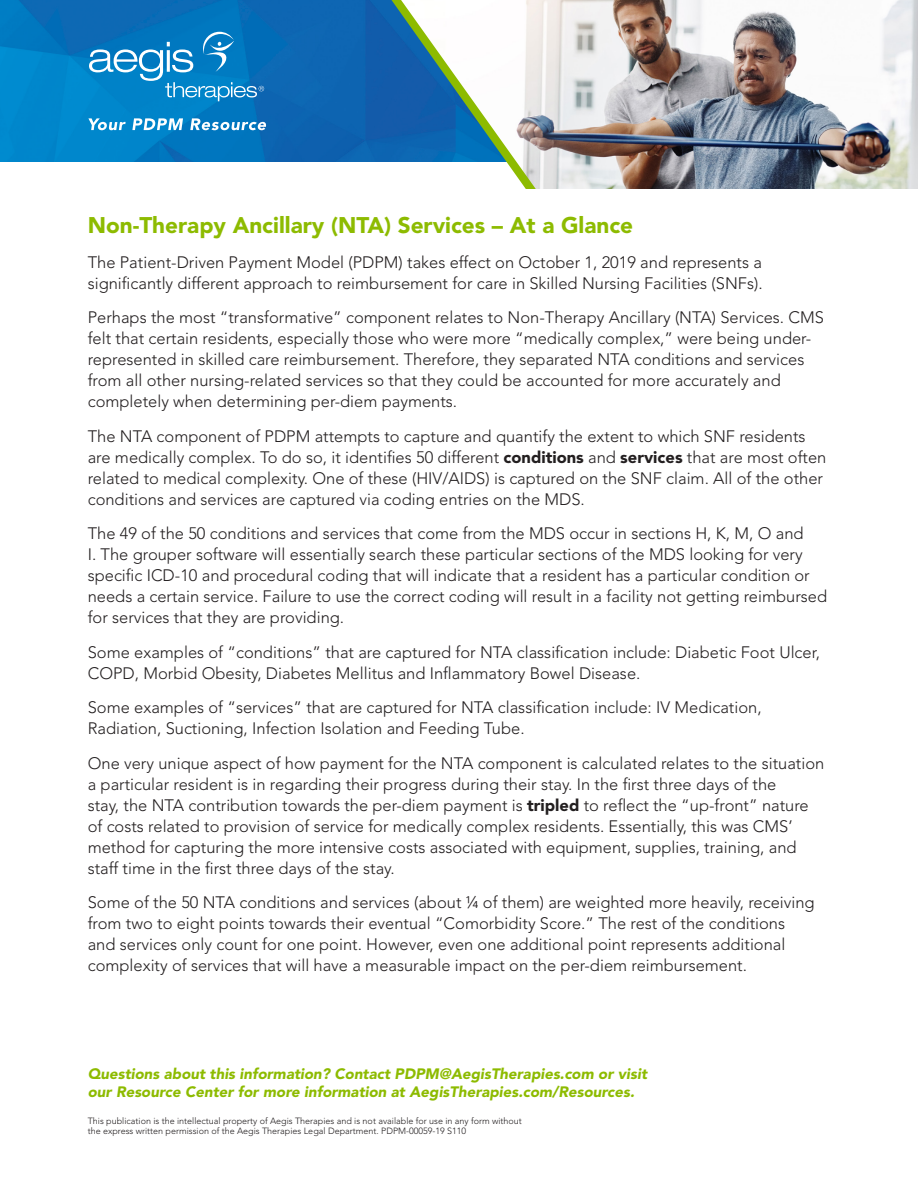
<style>
.page{position:relative;width:918px;height:1188px;background:#fff}
.page>*{position:absolute;margin:0;border:0;box-sizing:border-box;transform-origin:0 0}
.t1{font:900 22.5px "Avenir";color:#8dbb00}
.body{font:300 16.5px/21px "Avenir";color:#231f20}
.green_header{font:italic 900 15px/18px "Avenir";color:#8dbb00}
.body-2{font:300 9px/10.8px "Avenir";color:#231f20}
.s1{font-weight:900}
</style>
<div class="page">
<img style="left:0;top:0;width:391px;height:162px">
<svg style="left:89px;top:32px;width:175px;height:69px;background:#228bc9"></svg>
<svg style="left:88px;top:118px;width:178px;height:12px"></svg>
<img style="left:536px;top:0;width:382px;height:189px">
<svg style="left:391px;top:0;width:145px;height:189px"></svg>
<p class="t1" style="left:88px;top:212px;width:547px">Non-Therapy Ancillary (NTA) Services – At a Glance</p>
<p class="body" style="left:88px;top:251px;width:676px">The Patient-Driven Payment Model (PDPM) takes effect on October 1, 2019 and represents a significantly different approach to reimbursement for care in Skilled Nursing Facilities (SNFs).</p>
<p class="body" style="left:88px;top:307px;width:738px">Perhaps the most “transformative” component relates to Non-Therapy Ancillary (NTA) Services. CMS felt that certain residents, especially those who were more “medically complex,” were being under&shy;represented in skilled care reimbursement. Therefore, they separated NTA conditions and services from all other nursing-related services so that they could be accounted for more accurately and completely when determining per-diem payments.</p>
<p class="body" style="left:88px;top:425px;width:740px">The NTA component of PDPM attempts to capture and quantify the extent to which SNF residents are medically complex. To do so, it identifies 50 different <span class="s1">conditions</span> and <span class="s1">services</span> that are most often related to medical complexity. One of these (HIV/AIDS) is captured on the SNF claim. All of the other conditions and services are captured via coding entries on the MDS.</p>
<p class="body" style="left:88px;top:523px;width:741px">The 49 of the 50 conditions and services that come from the MDS occur in sections H, K, M, O and<br>I. The grouper software will essentially search these particular sections of the MDS looking for very specific ICD-10 and procedural coding that will indicate that a resident has a particular condition or needs a certain service. Failure to use the correct coding will result in a facility not getting reimbursed for services that they are providing.</p>
<p class="body" style="left:88px;top:641px;width:734px">Some examples of “conditions” that are captured for NTA classification include: Diabetic Foot Ulcer,<br>COPD, Morbid Obesity, Diabetes Mellitus and Inflammatory Bowel Disease.</p>
<p class="body" style="left:88px;top:697px;width:675px">Some examples of “services” that are captured for NTA classification include: IV Medication,<br>Radiation, Suctioning, Infection Isolation and Feeding Tube.</p>
<p class="body" style="left:88px;top:752px;width:738px">One very unique aspect of how payment for the NTA component is calculated relates to the situation a particular resident is in regarding their progress during their stay. In the first three days of the<br>stay, the NTA contribution towards the per-diem payment is <span class="s1">tripled</span> to reflect the “up-front” nature of costs related to provision of service for medically complex residents. Essentially, this was CMS’ method for capturing the more intensive costs associated with equipment, supplies, training, and staff time in the first three days of the stay.</p>
<p class="body" style="left:88px;top:892px;width:728px">Some of the 50 NTA conditions and services (about ¼ of them) are weighted more heavily, receiving from two to eight points towards their eventual “Comorbidity Score.” The rest of the conditions and services only count for one point. However, even one additional point represents additional complexity of services that will have a measurable impact on the per-diem reimbursement.</p>
<p class="green_header" style="left:88px;top:1065px;width:561px">Questions about this information? Contact PDPM@AegisTherapies.com or visit our Resource Center for more information at AegisTherapies.com/Resources.</p>
<p class="body-2" style="left:88px;top:1115px;width:436px">This publication is the intellectual property of Aegis Therapies and is not available for use in any form without the express written permission of the Aegis Therapies Legal Department. PDPM-00059-19 S110</p>
</div>
